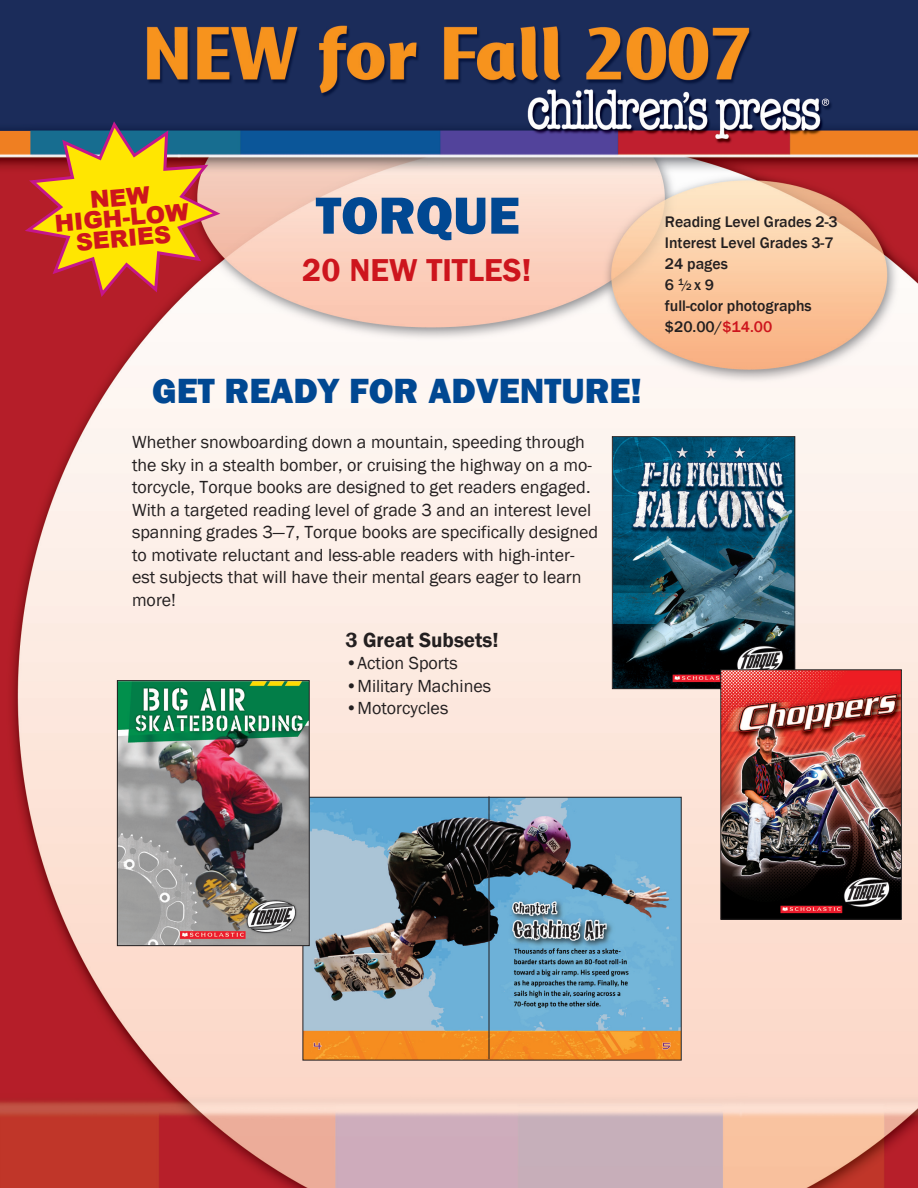
<style>
.page{position:relative;width:918px;height:1188px;background:#fff}
.page>*{position:absolute;margin:0;border:0;box-sizing:border-box;transform-origin:0 0}
.t1{font:800 54px "Franklin Gothic";color:#014892}
.t2{font:800 36px "Franklin Gothic";color:#014892}
.t3{font:600 32.55px "Franklin Gothic";color:#cd151d}
.t4{font:900 23.55px/20.4px "Arial";color:#cd151d;text-align:center}
.t5{font:600 21px "Franklin Gothic";color:#231f20}
.t6{font:18px/22.5px "Franklin Gothic";color:#231f20}
.t7{font:500 15.75px/21px "Franklin Gothic";color:#231f20}
.s1{font-size:12.6px}
.s2{font-size:9.45px}
.s3{color:#cd151d}
</style>
<div class="page">
<img style="left:0;top:0;width:918px;height:1188px">
<img style="left:305px;top:799px;width:375px;height:260px">
<div style="left:303px;top:797px;width:379px;height:264px;border:1px solid #231f20"></div>
<img style="left:119px;top:682px;width:189px;height:262px">
<div style="left:117px;top:680px;width:193px;height:266px;border:1px solid #231f20"></div>
<img style="left:614px;top:438px;width:179px;height:249px">
<div style="left:612px;top:436px;width:183px;height:253px;border:1px solid #231f20"></div>
<img style="left:722px;top:671px;width:178px;height:247px">
<div style="left:720px;top:669px;width:182px;height:251px;border:1px solid #231f20"></div>
<hr style="left:489px;top:796px;width:1px;height:263px;background:#231f20">
<svg style="left:21px;top:118px;width:203px;height:182px;background:#be8638"></svg>
<h3 class="t4" style="left:52px;top:192px;width:136px;rotate:-5deg">NEW<br>HIGH-LOW<br>SERIES</h3>
<h1 class="t1" style="left:316px;top:181px;width:205px">TORQUE</h1>
<h3 class="t3" style="left:302px;top:250px;width:230px">20 NEW TITLES!</h3>
<h2 class="t2" style="left:152px;top:368px;width:96px">GET READ</h2>
<h2 class="t2" style="left:318px;top:368px;width:249px">Y FOR ADVENTURE</h2>
<h2 class="t2" style="left:631px;top:368px;width:13px">!</h2>
<p class="t6" style="left:132px;top:431px;width:468px">Whether snowboarding down a mountain, speeding through the sky in a stealth bomber, or cruising the highway on a mo&shy;torcycle, Torque books are designed to get readers engaged.<br>With a targeted reading level of grade 3 and an interest level spanning grades 3—7, Torque books are specifically designed to motivate reluctant and less-able readers with high-inter&shy;est subjects that will have their mental gears eager to learn more!</p>
<p class="t5" style="left:345px;top:627px;width:155px">3 Great Subsets!</p>
<p class="t6" style="left:345px;top:652px;width:114px">•Action Sports</p>
<p class="t6" style="left:345px;top:675px;width:147px">•Military Machines</p>
<p class="t6" style="left:345px;top:697px;width:104px">•Motorcycles</p>
<p class="t7" style="left:665px;top:211px;width:174px">Reading Level Grades 2-3<br>Interest Level Grades 3-7<br>24 pages<br>6 <sup>1</sup><span class="s1">/</span><span class="s2">2</span> x 9<br>full-color photographs $20.00/<span class="s3">$14.00</span></p>
</div>
